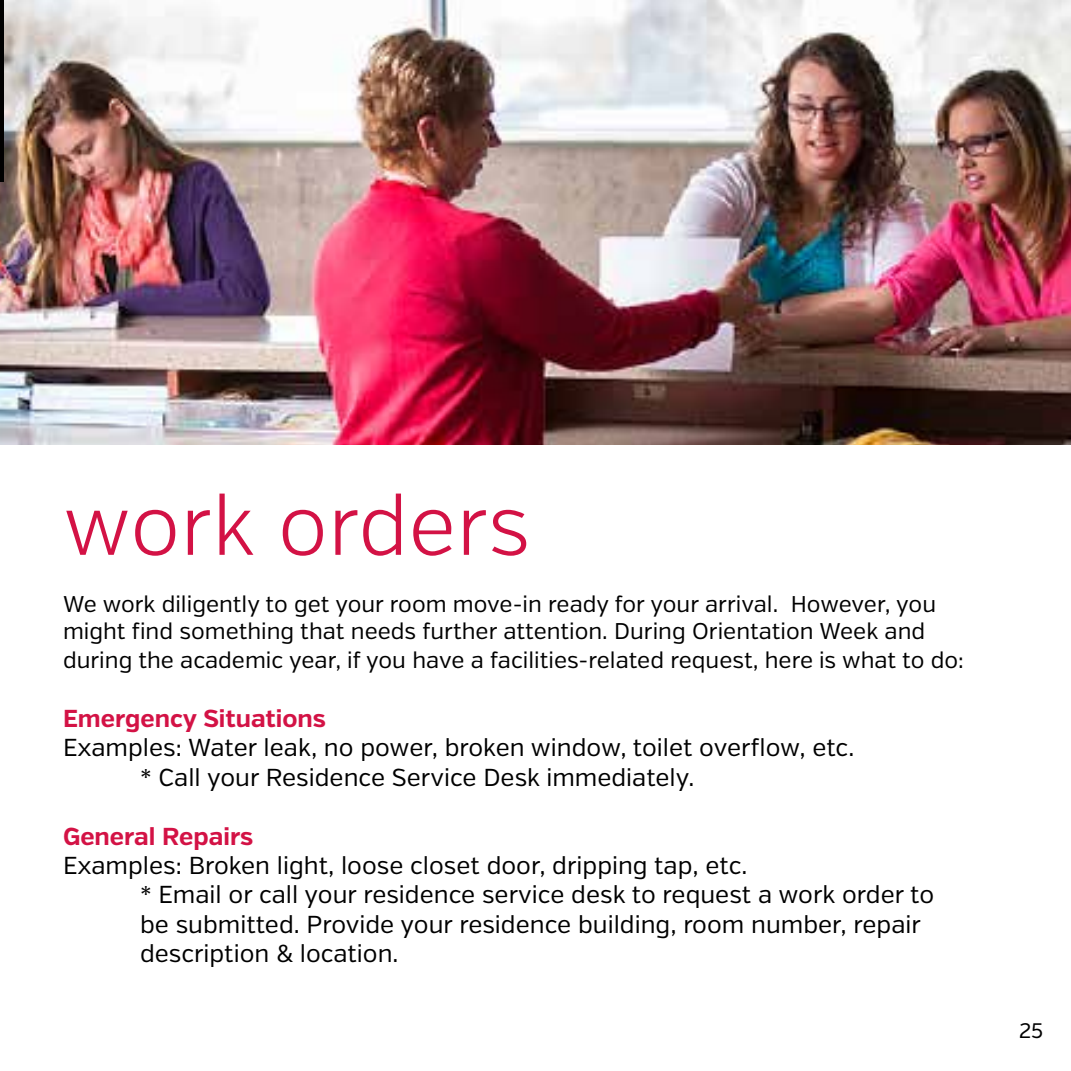
<style>
.page{position:relative;width:1071px;height:1071px;background:#fff}
.page>*{position:absolute;margin:0;border:0;box-sizing:border-box;transform-origin:0 0}
.t1{font:300 84px "Verb";color:#d31245}
.t2{font:24.5px/29.4px "Verb";color:#000}
.t3{font:700 24.5px "Verb";color:#d31245}
.t4{font:22.75px/27.3px "Verb";color:#000}
.t5{font:21px "Verb";color:#000}
</style>
<div class="page">
<img style="left:0;top:0;width:1071px;height:445px">
<hr style="left:0;top:0;width:4px;height:181px;background:#000">
<h1 class="t1" style="left:63px;top:475px;width:469px">work orders</h1>
<p class="t4" style="left:63px;top:590px;width:875px">We work diligently to get your room move-in ready for your arrival. However, you might find something that needs further attention. During Orientation Week and</p>
<p class="t4" style="left:63px;top:647px;width:902px">during the academic year, if you have a facilities-related request, here is what to do:</p>
<p class="t3" style="left:63px;top:704px;width:265px">Emergency Situations</p>
<p class="t2" style="left:140px;top:734px;width:716px;text-indent:-77px">Examples: Water leak, no power, broken window, toilet overflow, etc. * Call your Residence Service Desk immediately.</p>
<p class="t3" style="left:63px;top:821px;width:192px">General Repairs</p>
<p class="t2" style="left:140px;top:851px;width:796px;text-indent:-77px">Examples: Broken light, loose closet door, dripping tap, etc.<br>* Email or call your residence service desk to request a work order to be submitted. Provide your residence building, room number, repair description &amp; location.</p>
<p class="t5" style="left:1019px;top:1018px;width:26px">25</p>
</div>
